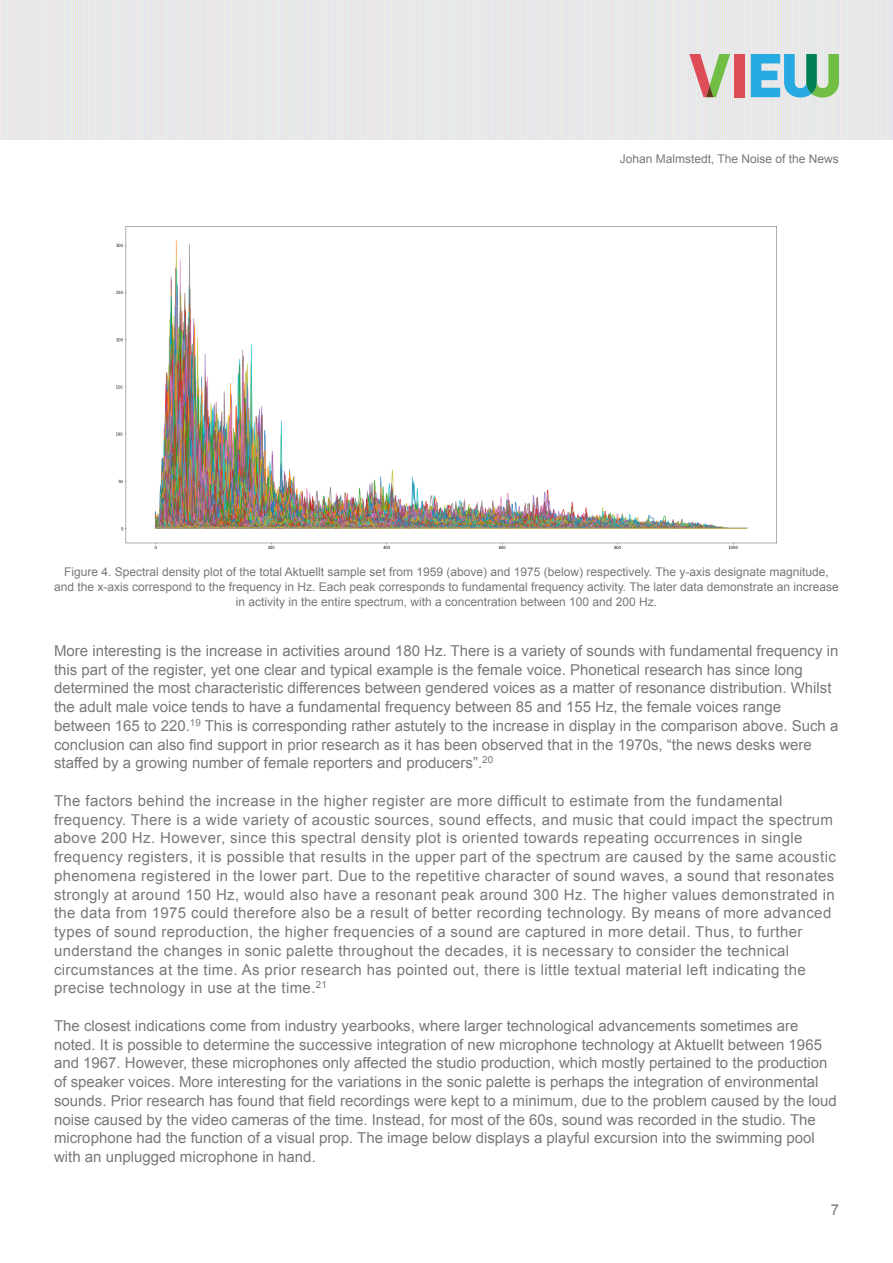
<style>
.page{position:relative;width:893px;height:1263px;background:#fff}
.page>*{position:absolute;margin:0;border:0;box-sizing:border-box;transform-origin:0 0}
.Body_text_next{font:15px/18.8px "Arial";color:#797877}
.Body_text_next-2{font:15px/18.8px "Arial";letter-spacing:.025em;color:#797877}
.Figure_title{font:12px/15px "Arial";color:#797877;text-align:center}
</style>
<div class="page">
<img style="left:0;top:0;width:893px;height:140px">
<div style="left:734px;top:54px;width:10px;height:43px;background:#dc4d58"></div>
<svg style="left:751px;top:54px;width:88px;height:44px;background:#74bfbf"></svg>
<svg style="left:689px;top:54px;width:41px;height:43px;background:#c6b69c"></svg>
<img style="left:117px;top:226px;width:659px;height:323px">
<p class="Figure_title" style="left:620px;top:151px;width:221px">Johan Malmstedt, The Noise of the News</p>
<p class="Figure_title" style="left:54px;top:564px;width:786px">Figure 4. Spectral density plot of the total Aktuellt sample set from 1959 (above) and 1975 (below) respectively. The y-axis designate magnitude, and the x-axis correspond to the frequency in Hz. Each peak corresponds to fundamental frequency activity. The later data demonstrate an increase in activity in the entire spectrum, with a concentration between 100 and 200 Hz.</p>
<p class="Body_text_next" style="left:54px;top:641px;width:786px">More interesting is the increase in activities around 180 Hz. There is a variety of sounds with fundamental frequency in this part of the register, yet one clear and typical example is the female voice. Phonetical research has since long determined the most characteristic differences between gendered voices as a matter of resonance distribution. Whilst the adult male voice tends to have a fundamental frequency between 85 and 155 Hz, the female voices range between 165 to 220.<sup>19</sup> This is corresponding rather astutely to the increase in display in the comparison above. Such a conclusion can also find support in prior research as it has been observed that in the 1970s, “the news desks were staffed by a growing number of female reporters and producers”.<sup>20</sup></p>
<p class="Body_text_next-2" style="left:54px;top:791px;width:783px">The factors behind the increase in the higher register are more difficult to estimate from the fundamental frequency. There is a wide variety of acoustic sources, sound effects, and music that could impact the spectrum above 200 Hz. However, since this spectral density plot is oriented towards repeating occurrences in single frequency registers, it is possible that results in the upper part of the spectrum are caused by the same acoustic phenomena registered in the lower part. Due to the repetitive character of sound waves, a sound that resonates strongly at around 150 Hz, would also have a resonant peak around 300 Hz. The higher values demonstrated in the data from 1975 could therefore also be a result of better recording technology. By means of more advanced types of sound reproduction, the higher frequencies of a sound are captured in more detail. Thus, to further understand the changes in sonic palette throughout the decades, it is necessary to consider the technical circumstances at the time. As prior research has pointed out, there is little textual material left indicating the precise technology in use at the time.<sup>21</sup></p>
<p class="Body_text_next" style="left:54px;top:1016px;width:784px">The closest indications come from industry yearbooks, where larger technological advancements sometimes are noted. It is possible to determine the successive integration of new microphone technology at Aktuellt between 1965 and 1967. However, these microphones only affected the studio production, which mostly pertained to the production of speaker voices. More interesting for the variations in the sonic palette is perhaps the integration of environmental sounds. Prior research has found that field recordings were kept to a minimum, due to the problem caused by the loud noise caused by the video cameras of the time. Instead, for most of the 60s, sound was recorded in the studio. The microphone had the function of a visual prop. The image below displays a playful excursion into the swimming pool with an unplugged microphone in hand.</p>
<p class="Body_text_next" style="left:831px;top:1201px;width:10px">7</p>
</div>
